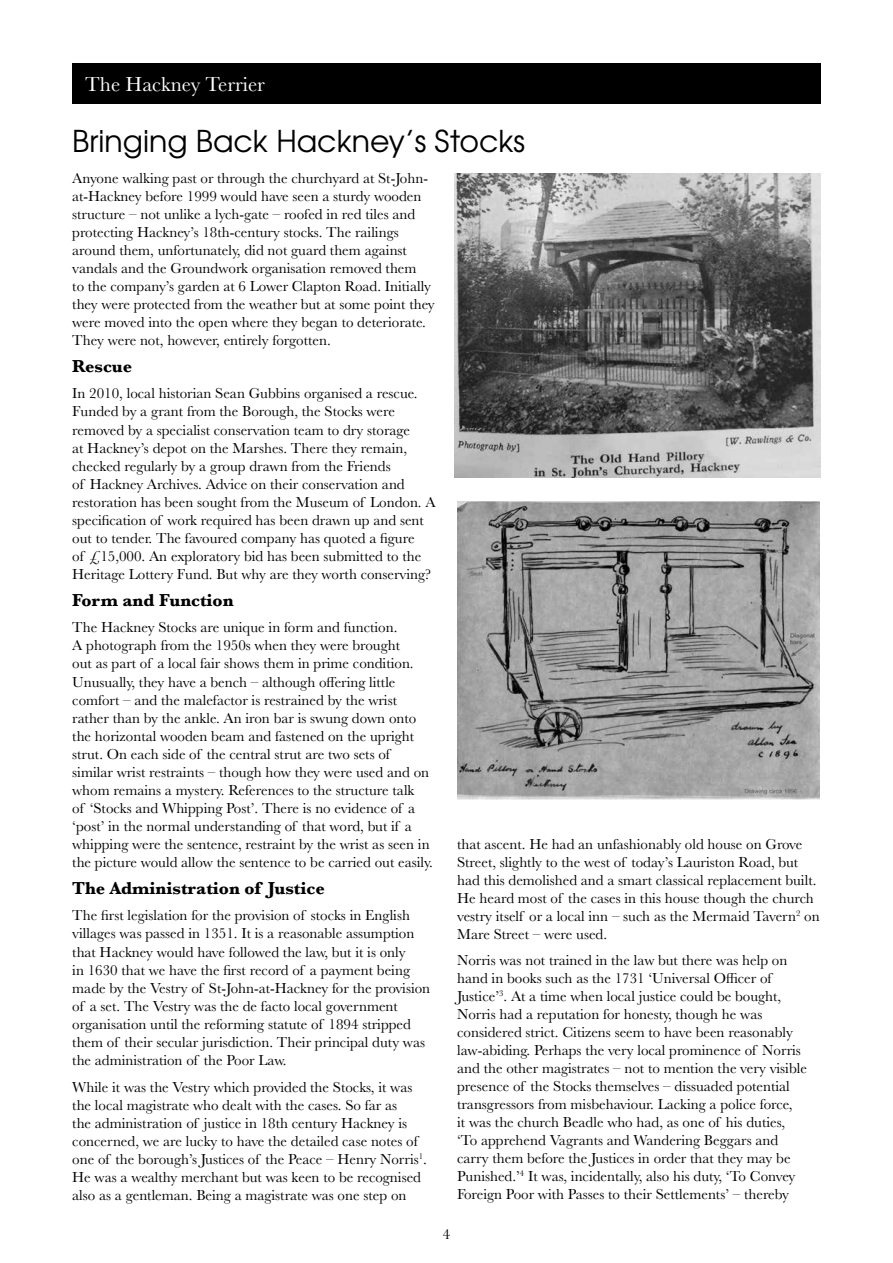
<style>
.page{position:relative;width:893px;height:1263px;background:#fff}
.page>*{position:absolute;margin:0;border:0;box-sizing:border-box;transform-origin:0 0}
.t1{font:30px "Te X Gyre Adventor";color:#000}
.t2{font:21px "Baskerville";color:#fff}
.t3{font:700 18px "Baskerville";color:#000}
.t4{font:15px/18px "Baskerville";color:#000}
</style>
<div class="page">
<div style="left:72px;top:64px;width:749px;height:40px;background:#000"></div>
<img style="left:455px;top:173px;width:366px;height:304px">
<img style="left:457px;top:502px;width:362px;height:298px">
<h2 class="t2" style="left:85px;top:71px;width:181px">The Hackney Terrier</h2>
<h1 class="t1" style="left:72px;top:117px;width:454px">Bringing Back Hackney’s Stocks</h1>
<p class="t4" style="left:72px;top:169px;width:364px">Anyone walking past or through the churchyard at St-John&shy;at-Hackney before 1999 would have seen a sturdy wooden structure – not unlike a lych-gate – roofed in red tiles and protecting Hackney’s 18th-century stocks. The railings around them, unfortunately, did not guard them against vandals and the Groundwork organisation removed them<br>to the company’s garden at 6 Lower Clapton Road. Initially they were protected from the weather but at some point they were moved into the open where they began to deteriorate.<br>They were not, however, entirely forgotten.</p>
<p class="t3" style="left:72px;top:353px;width:61px">Rescue</p>
<p class="t4" style="left:72px;top:385px;width:365px">In 2010, local historian Sean Gubbins organised a rescue.<br>Funded by a grant from the Borough, the Stocks were removed by a specialist conservation team to dry storage<br>at Hackney’s depot on the Marshes. There they remain, checked regularly by a group drawn from the Friends<br>of Hackney Archives. Advice on their conservation and restoration has been sought from the Museum of London. A specification of work required has been drawn up and sent out to tender. The favoured company has quoted a figure<br>of £15,000. An exploratory bid has been submitted to the Heritage Lottery Fund. But why are they worth conserving?</p>
<p class="t3" style="left:72px;top:587px;width:163px">Form and Function</p>
<p class="t4" style="left:72px;top:619px;width:362px">The Hackney Stocks are unique in form and function.<br>A photograph from the 1950s when they were brought<br>out as part of a local fair shows them in prime condition.<br>Unusually, they have a bench – although offering little comfort – and the malefactor is restrained by the wrist rather than by the ankle. An iron bar is swung down onto the horizontal wooden beam and fastened on the upright strut. On each side of the central strut are two sets of similar wrist restraints – though how they were used and on whom remains a mystery. References to the structure talk<br>of ‘Stocks and Whipping Post’. There is no evidence of a ‘post’ in the normal understanding of that word, but if a whipping were the sentence, restraint by the wrist as seen in the picture would allow the sentence to be carried out easily.</p>
<p class="t3" style="left:72px;top:875px;width:254px">The Administration of Justice</p>
<p class="t4" style="left:72px;top:907px;width:359px">The first legislation for the provision of stocks in English villages was passed in 1351. It is a reasonable assumption that Hackney would have followed the law, but it is only<br>in 1630 that we have the first record of a payment being made by the Vestry of St-John-at-Hackney for the provision of a set. The Vestry was the de facto local government organisation until the reforming statute of 1894 stripped them of their secular jurisdiction. Their principal duty was the administration of the Poor Law.</p>
<p class="t4" style="left:72px;top:1078px;width:356px">While it was the Vestry which provided the Stocks, it was the local magistrate who dealt with the cases. So far as<br>the administration of justice in 18th century Hackney is concerned, we are lucky to have the detailed case notes of one of the borough’s Justices of the Peace – Henry Norris<sup>1</sup>.<br>He was a wealthy merchant but was keen to be recognised also as a gentleman. Being a magistrate was one step on</p>
<p class="t4" style="left:457px;top:835px;width:364px">that ascent. He had an unfashionably old house on Grove Street, slightly to the west of today’s Lauriston Road, but had this demolished and a smart classical replacement built.<br>He heard most of the cases in this house though the church vestry itself or a local inn – such as the Mermaid Tavern<sup>2</sup> on Mare Street – were used.</p>
<p class="t4" style="left:457px;top:952px;width:351px">Norris was not trained in the law but there was help on hand in books such as the 1731 ‘Universal Officer of Justice’<sup>3</sup>. At a time when local justice could be bought, Norris had a reputation for honesty, though he was considered strict. Citizens seem to have been reasonably law-abiding. Perhaps the very local prominence of Norris and the other magistrates – not to mention the very visible presence of the Stocks themselves – dissuaded potential transgressors from misbehaviour. Lacking a police force,<br>it was the church Beadle who had, as one of his duties, ‘To apprehend Vagrants and Wandering Beggars and carry them before the Justices in order that they may be Punished.’<sup>4</sup> It was, incidentally, also his duty, ‘To Convey Foreign Poor with Passes to their Settlements’ – thereby</p>
<p class="t4" style="left:443px;top:1225px;width:9px">4</p>
</div>
